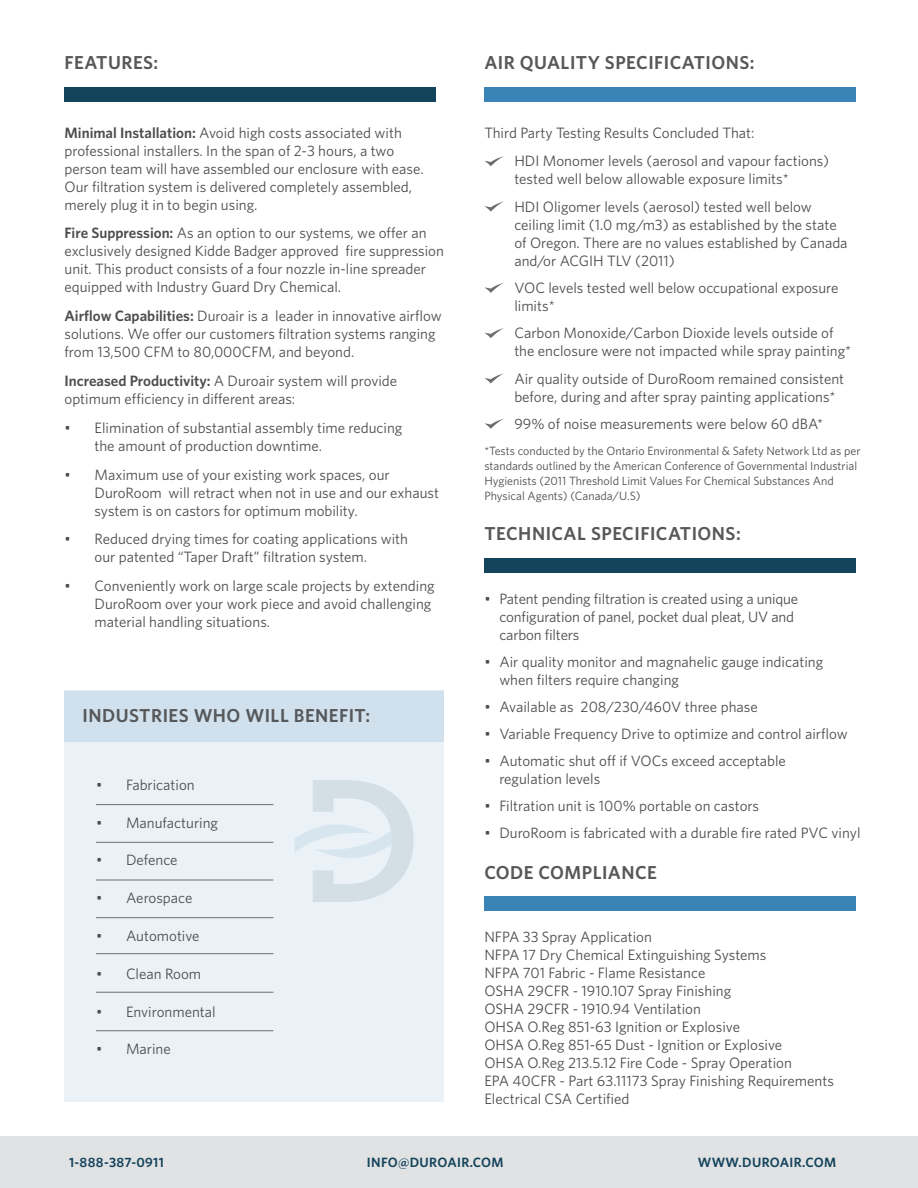
<style>
.page{position:relative;width:918px;height:1188px;background:#fff}
.page>*{position:absolute;margin:0;border:0;box-sizing:border-box;transform-origin:0 0}
.subheads{font:600 18.75px "Whitney HTF";letter-spacing:.025em;color:#57585a}
.bullet_text{font:15px/18px "Whitney HTF";color:#4b4c4d}
.bullet_text_-_less_s{font:15px/18px "Whitney HTF";color:#4b4c4d}
.t1{font:600 13.5px "Whitney HTF";letter-spacing:.025em;color:#14445c}
.bullet_text-2{font:12px/15px "Whitney HTF";color:#4b4c4d}
.s1{font-weight:600}
</style>
<div class="page">
<div style="left:64px;top:87px;width:372px;height:14px;background:#14445c"></div>
<div style="left:484px;top:87px;width:372px;height:14px;background:#3983b7"></div>
<div style="left:484px;top:897px;width:372px;height:14px;background:#3983b7"></div>
<div style="left:484px;top:558px;width:372px;height:14px;background:#14445c"></div>
<div style="left:64px;top:691px;width:380px;height:411px;background:#ebf2f7"></div>
<hr style="left:96px;top:804px;width:177px;height:1px;background:#6c6d70">
<hr style="left:96px;top:842px;width:177px;height:1px;background:#6c6d70">
<hr style="left:96px;top:880px;width:177px;height:1px;background:#6c6d70">
<hr style="left:96px;top:917px;width:177px;height:1px;background:#6c6d70">
<hr style="left:96px;top:953px;width:177px;height:1px;background:#6c6d70">
<hr style="left:96px;top:992px;width:177px;height:1px;background:#6c6d70">
<hr style="left:96px;top:1030px;width:177px;height:1px;background:#6c6d70">
<svg style="left:484px;top:156px;width:20px;height:10px"></svg>
<svg style="left:484px;top:201px;width:20px;height:11px"></svg>
<svg style="left:484px;top:283px;width:19px;height:10px"></svg>
<svg style="left:484px;top:328px;width:20px;height:10px"></svg>
<svg style="left:484px;top:373px;width:20px;height:11px"></svg>
<svg style="left:484px;top:419px;width:19px;height:10px"></svg>
<svg style="left:295px;top:780px;width:119px;height:122px"></svg>
<div style="left:64px;top:691px;width:380px;height:51px;background:#d0e1ed"></div>
<div style="left:0;top:1136px;width:918px;height:52px;background:#e1e2e4"></div>
<p class="subheads" style="left:64px;top:51px;width:95px">FEATURES:</p>
<p class="subheads" style="left:484px;top:51px;width:272px">AIR QUALITY SPECIFICATIONS:</p>
<p class="bullet_text" style="left:64px;top:123px;width:361px"><span class="s1">Minimal Installation:</span> Avoid high costs associated with professional installers. In the span of 2-3 hours, a two person team will have assembled our enclosure with ease.<br>Our filtration system is delivered completely assembled, merely plug it in to begin using.</p>
<p class="bullet_text" style="left:64px;top:224px;width:381px"><span class="s1">Fire Suppression:</span> As an option to our systems, we offer an exclusively designed Kidde Badger approved fire suppression unit. This product consists of a four nozzle in-line spreader equipped with Industry Guard Dry Chemical.</p>
<p class="bullet_text" style="left:64px;top:307px;width:379px"><span class="s1">Airflow Capabilities:</span> Duroair is a leader in innovative airflow solutions. We offer our customers filtration systems ranging from 13,500 CFM to 80,000CFM, and beyond.</p>
<p class="bullet_text" style="left:64px;top:371px;width:334px"><span class="s1">Increased Productivity:</span> A Duroair system will provide optimum efficiency in different areas:</p>
<p class="bullet_text" style="left:94px;top:418px;width:309px;text-indent:-30px">• Elimination of substantial assembly time reducing the amount of production downtime.</p>
<p class="bullet_text" style="left:94px;top:465px;width:346px;text-indent:-30px">• Maximum use of your existing work spaces, our<br>DuroRoom will retract when not in use and our exhaust system is on castors for optimum mobility.</p>
<p class="bullet_text" style="left:94px;top:530px;width:315px;text-indent:-30px">• Reduced drying times for coating applications with our patented “Taper Draft” filtration system.</p>
<p class="bullet_text" style="left:94px;top:577px;width:342px;text-indent:-30px">• Conveniently work on large scale projects by extending<br>DuroRoom over your work piece and avoid challenging material handling situations.</p>
<p class="subheads" style="left:82px;top:704px;width:289px">INDUSTRIES WHO WILL BENEFIT:</p>
<p class="bullet_text" style="left:96px;top:775px;width:100px">• Fabrication</p>
<p class="bullet_text" style="left:96px;top:813px;width:124px">• Manufacturing</p>
<p class="bullet_text" style="left:96px;top:851px;width:83px">• Defence</p>
<p class="bullet_text" style="left:96px;top:889px;width:98px">• Aerospace</p>
<p class="bullet_text" style="left:96px;top:926px;width:105px">• Automotive</p>
<p class="bullet_text" style="left:96px;top:964px;width:107px">• Clean Room</p>
<p class="bullet_text" style="left:96px;top:1002px;width:121px">• Environmental</p>
<p class="bullet_text" style="left:96px;top:1040px;width:76px">• Marine</p>
<p class="bullet_text" style="left:484px;top:123px;width:272px">Third Party Testing Results Concluded That:</p>
<p class="bullet_text" style="left:514px;top:152px;width:316px">HDI Monomer levels (aerosol and vapour factions) tested well below allowable exposure limits*</p>
<p class="bullet_text" style="left:514px;top:197px;width:335px">HDI Oligomer levels (aerosol) tested well below ceiling limit (1.0 mg/m3) as established by the state of Oregon. There are no values established by Canada and/or ACGIH TLV (2011)</p>
<p class="bullet_text" style="left:514px;top:278px;width:326px">VOC levels tested well below occupational exposure limits*</p>
<p class="bullet_text" style="left:514px;top:324px;width:338px">Carbon Monoxide/Carbon Dioxide levels outside of the enclosure were not impacted while spray painting*</p>
<p class="bullet_text" style="left:514px;top:369px;width:331px">Air quality outside of DuroRoom remained consistent before, during and after spray painting applications*</p>
<p class="bullet_text" style="left:514px;top:414px;width:310px">99% of noise measurements were below 60 dBA*</p>
<p class="bullet_text-2" style="left:484px;top:443px;width:378px">*Tests conducted by the Ontario Environmental &amp; Safety Network Ltd as per standards outlined by the American Conference of Governmental Industrial Hygienists (2011 Threshold Limit Values For Chemical Substances And Physical Agents) (Canada/U.S)</p>
<p class="subheads" style="left:484px;top:522px;width:258px">TECHNICAL SPECIFICATIONS:</p>
<p class="bullet_text_-_less_s" style="left:499px;top:589px;width:300px;text-indent:-15px">• Patent pending filtration is created using a unique configuration of panel, pocket dual pleat, UV and carbon filters</p>
<p class="bullet_text_-_less_s" style="left:499px;top:652px;width:325px;text-indent:-15px">• Air quality monitor and magnahelic gauge indicating when filters require changing</p>
<p class="bullet_text_-_less_s" style="left:484px;top:697px;width:275px">• Available as 208/230/460V three phase</p>
<p class="bullet_text_-_less_s" style="left:484px;top:724px;width:365px">• Variable Frequency Drive to optimize and control airflow</p>
<p class="bullet_text_-_less_s" style="left:499px;top:751px;width:288px;text-indent:-15px">• Automatic shut off if VOCs exceed acceptable regulation levels</p>
<p class="bullet_text_-_less_s" style="left:484px;top:796px;width:276px">• Filtration unit is 100% portable on castors</p>
<p class="bullet_text_-_less_s" style="left:484px;top:823px;width:378px">• DuroRoom is fabricated with a durable fire rated PVC vinyl</p>
<p class="subheads" style="left:484px;top:861px;width:174px">CODE COMPLIANCE</p>
<p class="bullet_text" style="left:484px;top:928px;width:351px">NFPA 33 Spray Application<br>NFPA 17 Dry Chemical Extinguishing Systems<br>NFPA 701 Fabric - Flame Resistance<br>OSHA 29CFR - 1910.107 Spray Finishing<br>OSHA 29CFR - 1910.94 Ventilation<br>OHSA O.Reg 851-63 Ignition or Explosive<br>OHSA O.Reg 851-65 Dust - Ignition or Explosive<br>OHSA O.Reg 213.5.12 Fire Code - Spray Operation<br>EPA 40CFR - Part 63.11173 Spray Finishing Requirements Electrical CSA Certified</p>
<p class="t1" style="left:69px;top:1154px;width:96px">1-888-387-0911</p>
<p class="t1" style="left:367px;top:1154px;width:138px">INFO@DUROAIR.COM</p>
<p class="t1" style="left:698px;top:1154px;width:140px">WWW.DUROAIR.COM</p>
</div>
